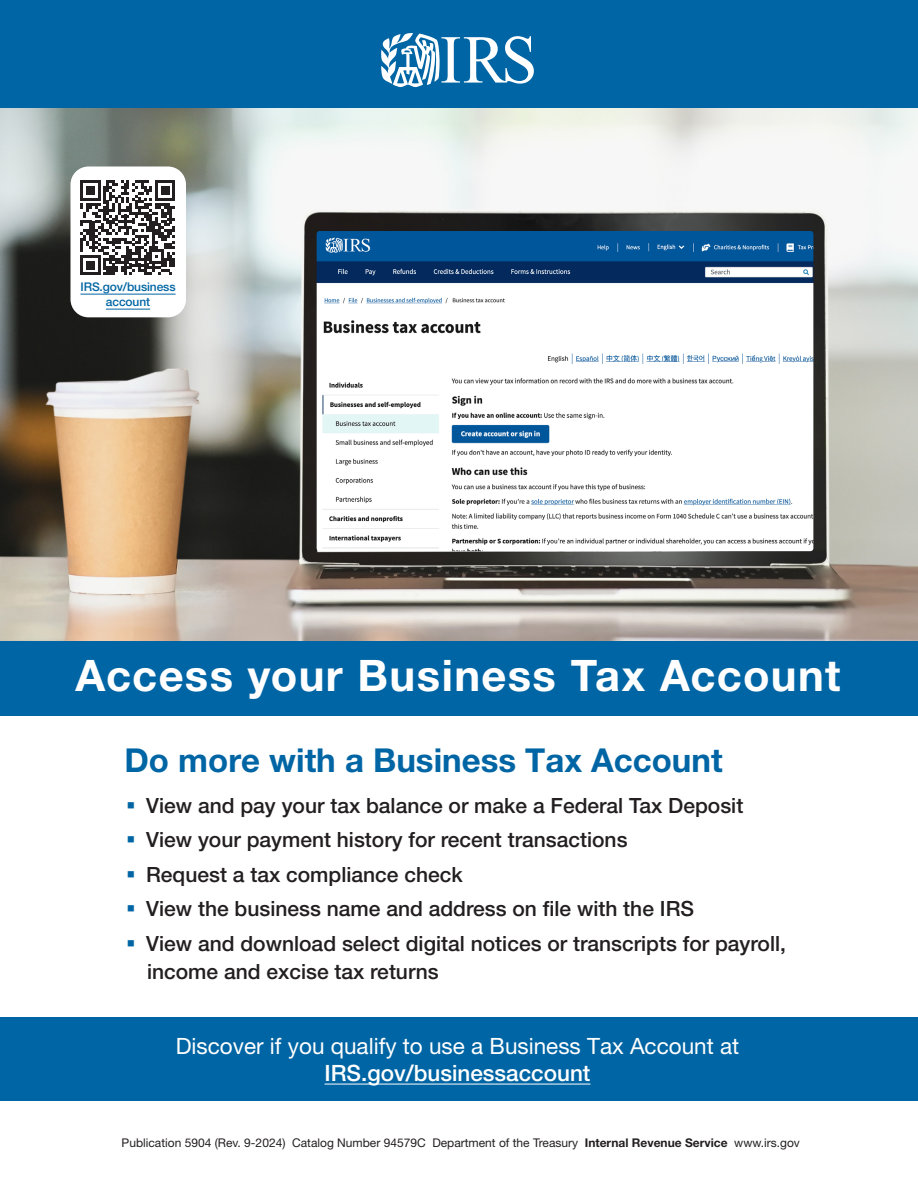
<style>
.page{position:relative;width:918px;height:1188px;background:#fff}
.page>*{position:absolute;margin:0;border:0;box-sizing:border-box;transform-origin:0 0}
.t1{font:700 43.5px "Helvetica Neue LT Std";letter-spacing:.03em;color:#fff}
.t2{font:700 33px "Helvetica Neue LT Std";color:#0065a4}
.t3{font:22.5px/27px "Helvetica Neue LT Std";color:#fff;text-align:center}
.t4{font:500 21px/28.5px "Helvetica Neue LT Std";color:#231f20}
.t5{font:12px "Helvetica Neue LT Std";color:#231f20}
.t6{font:500 12px/15px "Helvetica Neue LT Std";letter-spacing:-.01em;color:#0065a4;text-align:center}
.s1{font-weight:500}
.s2{font-weight:700}
</style>
<div class="page">
<div style="left:0;top:1017px;width:918px;height:83px;background:#0065a4"></div>
<hr style="left:325px;top:1084px;width:265px;height:1px;background:#fff">
<img style="left:0;top:108px;width:918px;height:533px">
<div style="left:70px;top:166px;width:116px;height:151px;background:#fff;border-radius:18px"></div>
<svg style="left:80px;top:180px;width:95px;height:95px"></svg>
<hr style="left:80px;top:294px;width:96px;height:1px;background:#0065a4">
<hr style="left:106px;top:309px;width:44px;height:1px;background:#0065a4">
<div style="left:0;top:641px;width:918px;height:75px;background:#0065a4"></div>
<div style="left:0;top:0;width:918px;height:108px;background:#0065a4"></div>
<svg style="left:381px;top:33px;width:153px;height:54px"></svg>
<img style="left:317px;top:231px;width:496px;height:320px">
<p class="t6" style="left:80px;top:279px;width:97px">IRS.gov/business account</p>
<h1 class="t1" style="left:75px;top:649px;width:766px">Access your Business Tax Account</h1>
<h2 class="t2" style="left:124px;top:740px;width:600px">Do more with a Business Tax Account</h2>
<p class="t4" style="left:146px;top:791px;width:599px">View and pay your tax balance or make a Federal Tax Deposit</p>
<p class="t4" style="left:146px;top:825px;width:483px">View your payment history for recent transactions</p>
<p class="t4" style="left:146px;top:860px;width:318px">Request a tax compliance check</p>
<p class="t4" style="left:146px;top:894px;width:549px">View the business name and address on file with the IRS</p>
<p class="t4" style="left:146px;top:929px;width:641px">View and download select digital notices or transcripts for payroll, income and excise tax returns</p>
<p class="t3" style="left:176px;top:1032px;width:565px">Discover if you qualify to use a Business Tax Account at<br><span class="s1">IRS.gov/businessaccount</span></p>
<p class="t5" style="left:122px;top:1135px;width:306px">Publication 5904 (Rev. 9-2024) Catalog Number 94579C</p>
<p class="t5" style="left:432px;top:1135px;width:369px">Department of the Treasury <span class="s2">Internal Revenue Service</span> www.irs.gov</p>
</div>
